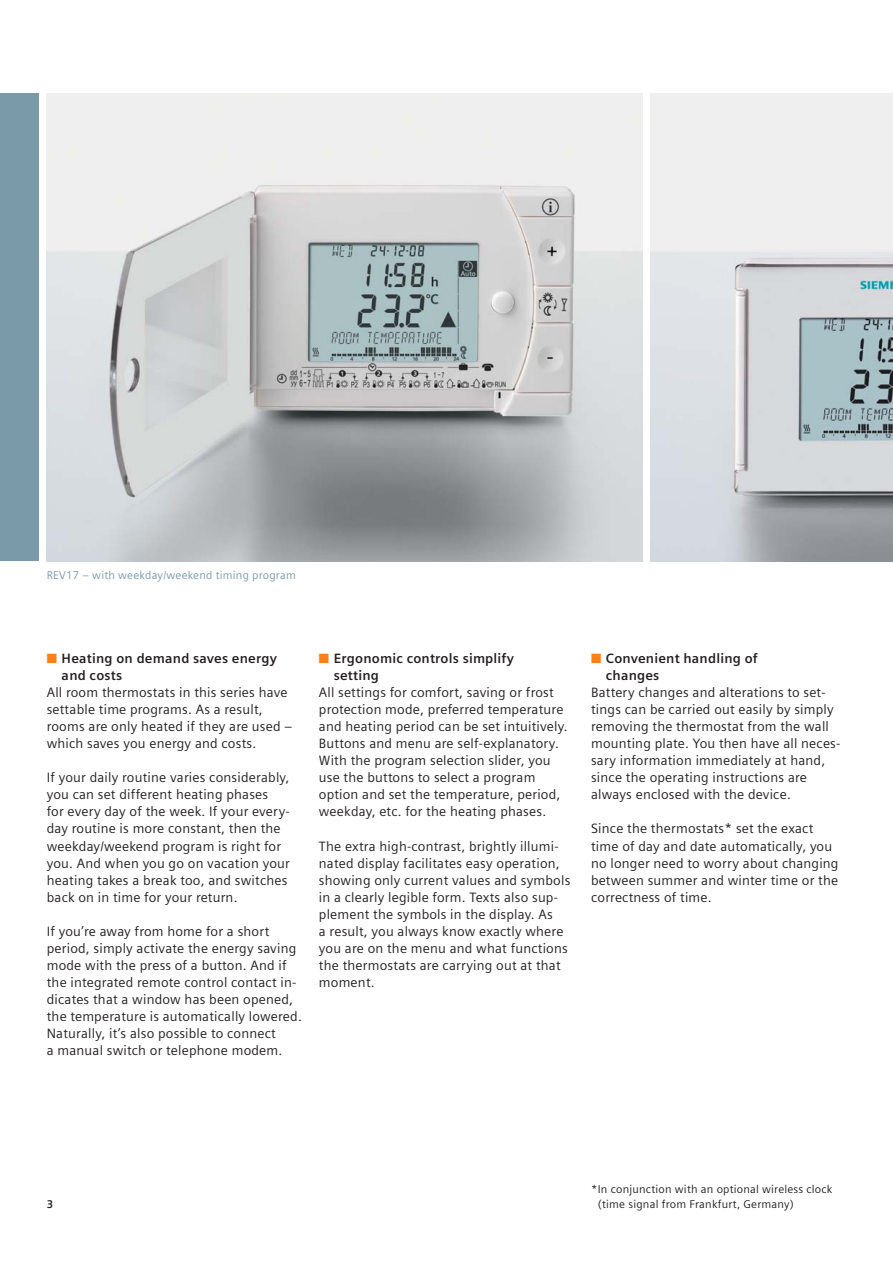
<style>
.page{position:relative;width:893px;height:1263px;background:#fff}
.page>*{position:absolute;margin:0;border:0;box-sizing:border-box;transform-origin:0 0}
.t1{font:13.5px/17px "Siemens Sans OT";letter-spacing:.015em;color:#231f20}
.t2{font:700 13.5px/17px "Siemens Sans OT";letter-spacing:.015em;color:#231f20}
.t3{font:11.25px/14.9px "Siemens Sans OT";letter-spacing:.02em;color:#231f20}
.t4{font:11.25px "Siemens Sans OT";letter-spacing:.02em;color:#7b9aa9}
.t5{font:700 11.25px "Siemens Sans OT";color:#231f20}
.s1{color:#f5821f}
</style>
<div class="page">
<img style="left:651px;top:94px;width:242px;height:467px">
<img style="left:47px;top:94px;width:595px;height:467px">
<div style="left:0;top:94px;width:38px;height:467px;background:#7b9aa9"></div>
<p class="t4" style="left:47px;top:570px;width:251px">REV17 – with weekday/weekend timing program</p>
<p class="t2" style="left:62px;top:651px;width:217px;text-indent:-15px"><span class="s1">■</span> Heating on demand saves energy and costs</p>
<p class="t1" style="left:47px;top:685px;width:247px">All room thermostats in this series have settable time programs. As a result, rooms are only heated if they are used – which saves you energy and costs.</p>
<p class="t1" style="left:47px;top:770px;width:245px">If your daily routine varies considerably, you can set different heating phases<br>for every day of the week. If your every&shy;day routine is more constant, then the weekday/weekend program is right for you. And when you go on vacation your heating takes a break too, and switches back on in time for your return.</p>
<p class="t1" style="left:47px;top:924px;width:257px">If you’re away from home for a short period, simply activate the energy saving mode with the press of a button. And if the integrated remote control contact in&shy;dicates that a window has been opened, the temperature is automatically lowered.<br>Naturally, it’s also possible to connect<br>a manual switch or telephone modem.</p>
<p class="t2" style="left:334px;top:651px;width:182px;text-indent:-15px"><span class="s1">■</span> Ergonomic controls simplify setting</p>
<p class="t1" style="left:319px;top:685px;width:250px">All settings for comfort, saving or frost protection mode, preferred temperature and heating period can be set intuitively.<br>Buttons and menu are self-explanatory.<br>With the program selection slider, you use the buttons to select a program option and set the temperature, period, weekday, etc. for the heating phases.</p>
<p class="t1" style="left:319px;top:838px;width:253px">The extra high-contrast, brightly illumi&shy;nated display facilitates easy operation, showing only current values and symbols in a clearly legible form. Texts also sup&shy;plement the symbols in the display. As<br>a result, you always know exactly where you are on the menu and what functions the thermostats are carrying out at that moment.</p>
<p class="t2" style="left:606px;top:651px;width:153px;text-indent:-15px"><span class="s1">■</span> Convenient handling of changes</p>
<p class="t1" style="left:591px;top:685px;width:251px">Battery changes and alterations to set&shy;tings can be carried out easily by simply removing the thermostat from the wall mounting plate. You then have all neces&shy;sary information immediately at hand, since the operating instructions are always enclosed with the device.</p>
<p class="t1" style="left:591px;top:821px;width:249px">Since the thermostats* set the exact time of day and date automatically, you no longer need to worry about changing between summer and winter time or the correctness of time.</p>
<p class="t5" style="left:47px;top:1199px;width:8px">3</p>
<p class="t3" style="left:598px;top:1182px;width:236px;text-indent:-7px">* In conjunction with an optional wireless clock (time signal from Frankfurt, Germany)</p>
</div>
